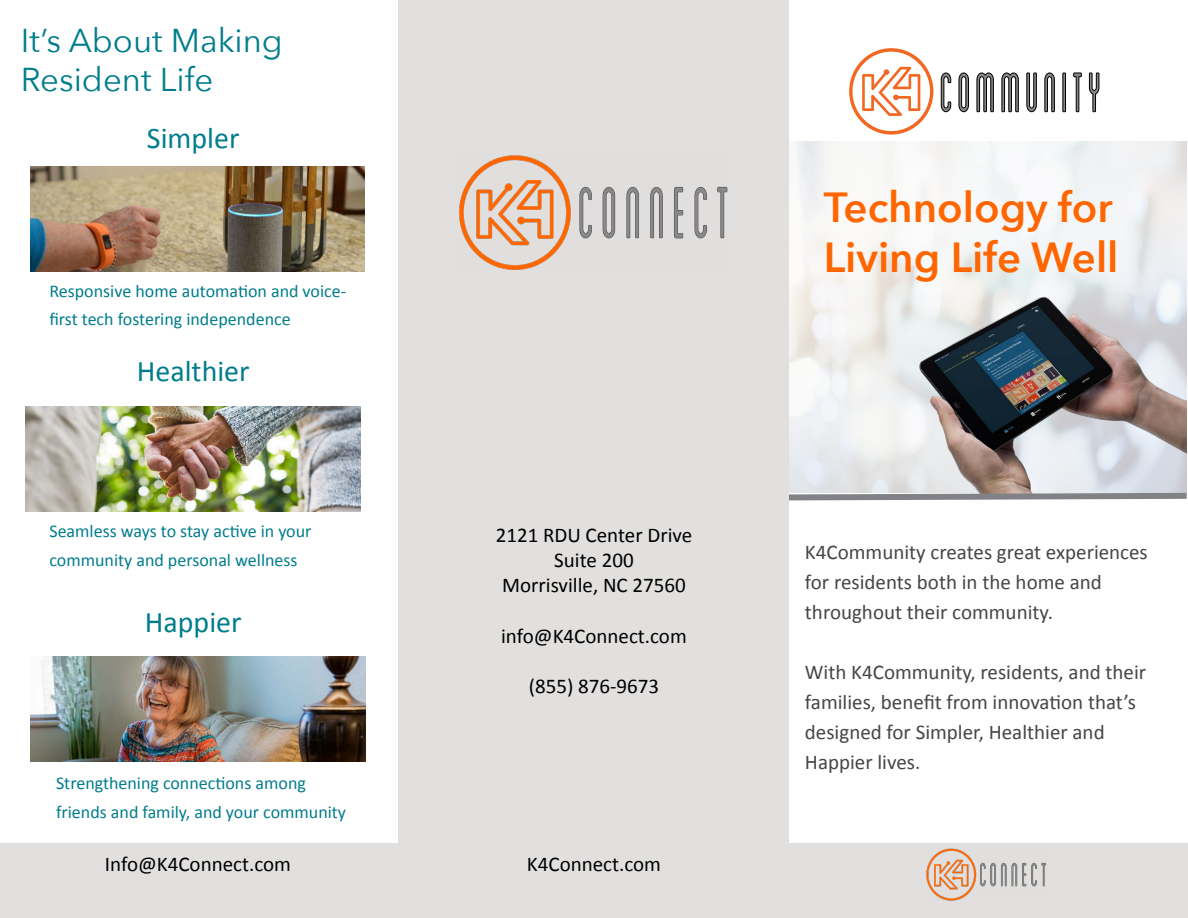
<style>
.page{position:relative;width:1188px;height:918px;background:#fff}
.page>*{position:absolute;margin:0;border:0;box-sizing:border-box;transform-origin:0 0}
.t1{font:600 42px/50.4px "Avenir Next";color:#f60}
.t2{font:33px/39.6px "Avenir Next";color:#007d8c}
.t3{font:30px "Calibri";color:#007d8c}
.t4{font:21px/30px "Calibri";color:#464547}
.t5{font:21px/25.2px "Calibri";color:#000;text-align:center}
.t6{font:18px/28.5px "Calibri";color:#007d8c}
</style>
<div class="page">
<svg style="left:849px;top:48px;width:84px;height:87px"></svg>
<svg style="left:941px;top:73px;width:10px;height:39px"></svg>
<svg style="left:959px;top:73px;width:10px;height:39px"></svg>
<svg style="left:977px;top:73px;width:17px;height:39px"></svg>
<svg style="left:1002px;top:73px;width:17px;height:39px"></svg>
<svg style="left:1027px;top:73px;width:10px;height:39px"></svg>
<svg style="left:1045px;top:73px;width:10px;height:39px"></svg>
<div style="left:1063px;top:73px;width:3px;height:39px;border:1px solid #000"></div>
<svg style="left:1074px;top:73px;width:8px;height:39px"></svg>
<svg style="left:1089px;top:73px;width:10px;height:39px"></svg>
<img style="left:890px;top:294px;width:297px;height:196px">
<svg style="left:789px;top:490px;width:398px;height:11px"></svg>
<div style="left:399px;top:0;width:390px;height:918px;background:#e2e0df"></div>
<div style="left:0;top:843px;width:1188px;height:75px;background:#e2e0df"></div>
<img style="left:926px;top:849px;width:120px;height:52px">
<img style="left:459px;top:155px;width:269px;height:115px">
<img style="left:30px;top:167px;width:335px;height:105px">
<img style="left:26px;top:407px;width:335px;height:105px">
<img style="left:31px;top:656px;width:334px;height:105px">
<h2 class="t2" style="left:21px;top:19px;width:264px">It’s About Making<br>Resident Life</h2>
<h3 class="t3" style="left:147px;top:117px;width:94px">Simpler</h3>
<p class="t6" style="left:49px;top:276px;width:298px">Responsive home automation and voice&shy;first tech fostering independence</p>
<h3 class="t3" style="left:137px;top:350px;width:114px">Healthier</h3>
<p class="t6" style="left:49px;top:516px;width:264px">Seamless ways to stay active in your community and personal wellness</p>
<h3 class="t3" style="left:145px;top:601px;width:98px">Happier</h3>
<p class="t6" style="left:56px;top:769px;width:292px">Strengthening connections among friends and family, and your community</p>
<p class="t5" style="left:496px;top:522px;width:198px">2121 RDU Center Drive<br>Suite 200<br>Morrisville, NC 27560</p>
<p class="t5" style="left:501px;top:622px;width:187px">info@K4Connect.com</p>
<p class="t5" style="left:529px;top:673px;width:132px">(855) 876-9673</p>
<p class="t5" style="left:105px;top:850px;width:188px">Info@K4Connect.com</p>
<p class="t5" style="left:527px;top:850px;width:136px">K4Connect.com</p>
<h1 class="t1" style="left:824px;top:181px;width:296px">Technology for<br>Living Life Well</h1>
<p class="t4" style="left:805px;top:537px;width:344px">K4Community creates great experiences for residents both in the home and throughout their community.</p>
<p class="t4" style="left:805px;top:657px;width:343px">With K4Community, residents, and their families, benefit from innovation that’s designed for Simpler, Healthier and Happier lives.</p>
</div>
